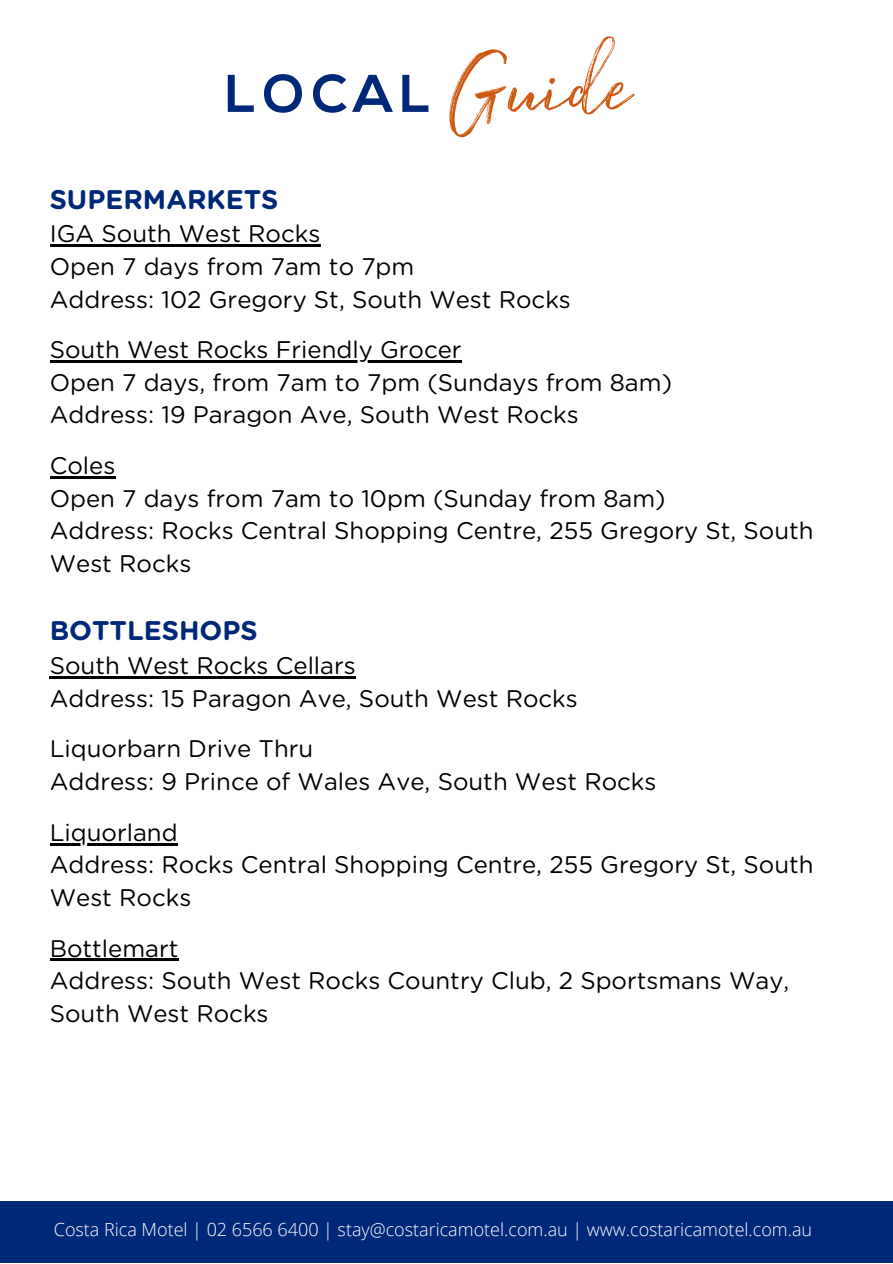
<style>
.page{position:relative;width:893px;height:1264px;background:#fff}
.page>*{position:absolute;margin:0;border:0;box-sizing:border-box;transform-origin:0 0}
.t1{font:104.7px "Experiment Brush Script";color:#cd5a13}
.t2{font:700 52.95px "Nexa";letter-spacing:.13em;color:#002878}
.t3{font:700 27px "Gotham Rounded";color:#002878}
.t4{font:24px/32.5px "Gotham Rounded";color:#000}
.t5{font:300 18px "Open Sans";color:#fff}
</style>
<div class="page">
<div style="left:0;top:1200px;width:892px;height:62px;background:#002878"></div>
<hr style="left:50px;top:245px;width:270px;height:2px;background:#000">
<hr style="left:50px;top:360px;width:411px;height:3px;background:#000">
<hr style="left:50px;top:476px;width:65px;height:2px;background:#000">
<hr style="left:50px;top:676px;width:306px;height:2px;background:#000">
<hr style="left:50px;top:843px;width:128px;height:2px;background:#000">
<hr style="left:50px;top:958px;width:128px;height:3px;background:#000">
<p class="t2" style="left:225px;top:72px;width:207px">LOCAL</p>
<p class="t1" style="left:450px;top:9px;width:181px">Guide</p>
<p class="t3" style="left:50px;top:187px;width:230px">SUPERMARKETS</p>
<p class="t4" style="left:50px;top:219px;width:272px">IGA South West Rocks</p>
<p class="t4" style="left:50px;top:251px;width:366px">Open 7 days from 7am to 7pm</p>
<p class="t4" style="left:50px;top:284px;width:522px">Address: 102 Gregory St, South West Rocks</p>
<p class="t4" style="left:50px;top:335px;width:413px">South West Rocks Friendly Grocer</p>
<p class="t4" style="left:50px;top:367px;width:623px">Open 7 days, from 7am to 7pm (Sundays from 8am)</p>
<p class="t4" style="left:50px;top:400px;width:530px">Address: 19 Paragon Ave, South West Rocks</p>
<p class="t4" style="left:50px;top:450px;width:67px">Coles</p>
<p class="t4" style="left:50px;top:483px;width:617px">Open 7 days from 7am to 10pm (Sunday from 8am)</p>
<p class="t4" style="left:50px;top:516px;width:765px">Address: Rocks Central Shopping Centre, 255 Gregory St, South<br>West Rocks</p>
<p class="t3" style="left:50px;top:619px;width:209px">BOTTLESHOPS</p>
<p class="t4" style="left:50px;top:650px;width:307px">South West Rocks Cellars</p>
<p class="t4" style="left:50px;top:683px;width:529px">Address: 15 Paragon Ave, South West Rocks</p>
<p class="t4" style="left:50px;top:734px;width:265px">Liquorbarn Drive Thru</p>
<p class="t4" style="left:50px;top:766px;width:608px">Address: 9 Prince of Wales Ave, South West Rocks</p>
<p class="t4" style="left:50px;top:817px;width:129px">Liquorland</p>
<p class="t4" style="left:50px;top:849px;width:765px">Address: Rocks Central Shopping Centre, 255 Gregory St, South<br>West Rocks</p>
<p class="t4" style="left:50px;top:933px;width:130px">Bottlemart</p>
<p class="t4" style="left:50px;top:965px;width:741px">Address: South West Rocks Country Club, 2 Sportsmans Way,<br>South West Rocks</p>
<p class="t5" style="left:54px;top:1216px;width:759px">Costa Rica Motel | 02 6566 6400 | stay@costaricamotel.com.au | www.costaricamotel.com.au</p>
</div>
